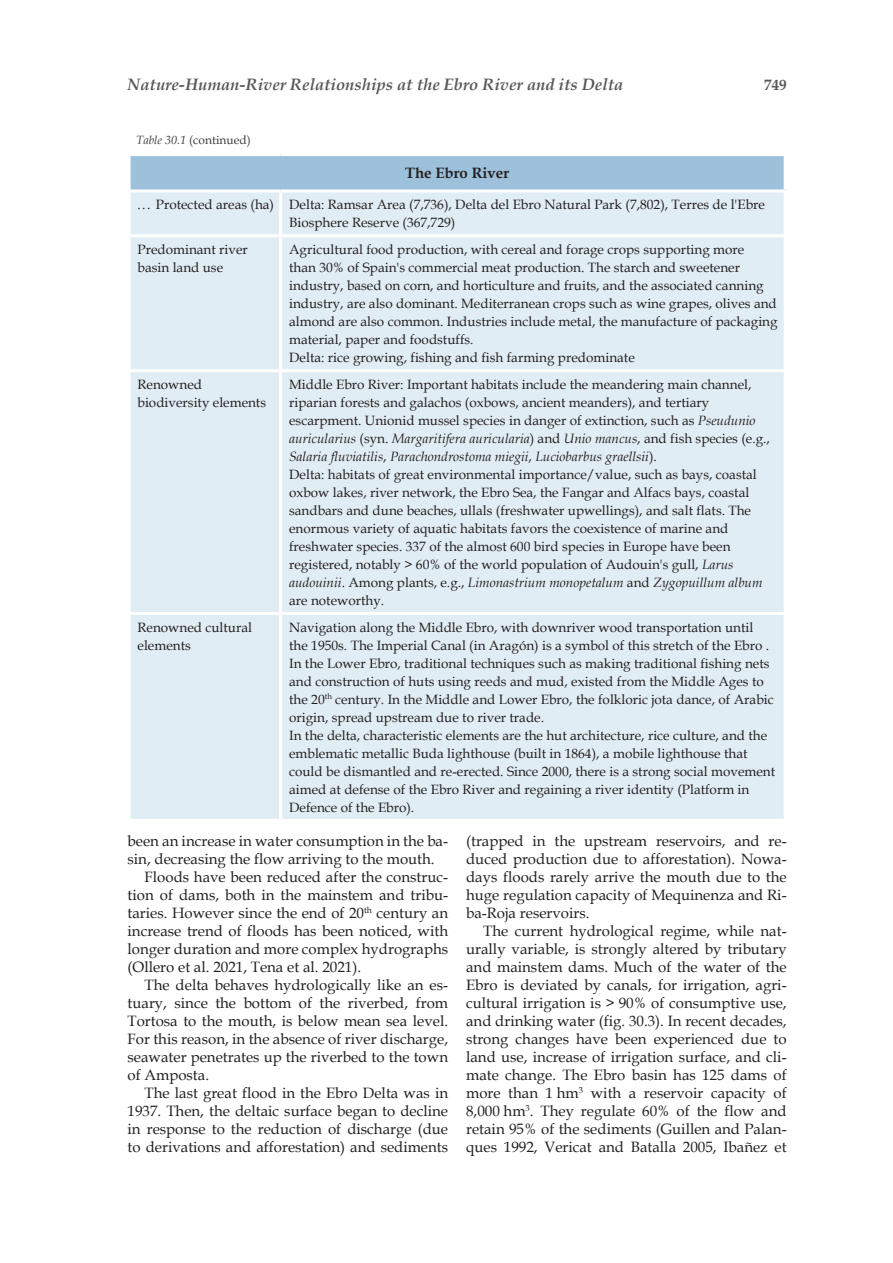
<style>
.page{position:relative;width:893px;height:1263px;background:#fff}
.page>*{position:absolute;margin:0;border:0;box-sizing:border-box;transform-origin:0 0}
.t1{font:italic 700 16.5px "Book Antiqua";color:#57585a}
.t2{font:15px/18px "Book Antiqua";color:#231f20;text-align:justify}
.t3{font:700 15px "Book Antiqua";color:#231f20}
.t4{font:700 15px "Book Antiqua";color:#57585a}
.t5{font:13.5px/18px "Book Antiqua";color:#231f20}
.t6{font:12px "Book Antiqua";color:#3e3e3f}
.s1{font-style:italic}
</style>
<div class="page">
<div style="left:129px;top:155px;width:656px;height:36px;background:#9dc0db"></div>
<div style="left:131px;top:192px;width:653px;height:627px;background:#e1edf4"></div>
<hr style="left:279px;top:192px;width:3px;height:42px;background:#fff">
<hr style="left:128px;top:234px;width:153px;height:3px;background:#fff">
<hr style="left:281px;top:234px;width:506px;height:3px;background:#fff">
<hr style="left:279px;top:237px;width:3px;height:132px;background:#fff">
<hr style="left:128px;top:369px;width:153px;height:3px;background:#fff">
<hr style="left:281px;top:369px;width:506px;height:3px;background:#fff">
<hr style="left:279px;top:372px;width:3px;height:240px;background:#fff">
<hr style="left:128px;top:612px;width:153px;height:3px;background:#fff">
<hr style="left:281px;top:612px;width:506px;height:3px;background:#fff">
<hr style="left:279px;top:615px;width:3px;height:204px;background:#fff">
<hr style="left:128px;top:153px;width:153px;height:3px;background:#fff">
<hr style="left:128px;top:156px;width:3px;height:33px;background:#fff">
<hr style="left:281px;top:153px;width:506px;height:3px;background:#fff">
<hr style="left:784px;top:156px;width:3px;height:33px;background:#fff">
<hr style="left:128px;top:189px;width:153px;height:3px;background:#fff">
<hr style="left:281px;top:189px;width:506px;height:3px;background:#fff">
<p class="t1" style="left:128px;top:73px;width:497px">Nature-Human-River Relationships at the Ebro River and its Delta</p>
<p class="t4" style="left:764px;top:75px;width:24px">749</p>
<p class="t6" style="left:136px;top:132px;width:116px"><span class="s1">Table 30.1</span> (continued)</p>
<p class="t3" style="left:405px;top:163px;width:106px">The Ebro River</p>
<p class="t5" style="left:289px;top:195px;width:477px;text-indent:-152px">... Protected areas (ha) Delta: Ramsar Area (7,736), Delta del Ebro Natural Park (7,802), Terres de l'Ebre<br>Biosphere Reserve (367,729)</p>
<p class="t5" style="left:138px;top:240px;width:112px">Predominant river basin land use</p>
<p class="t5" style="left:289px;top:240px;width:490px">Agricultural food production, with cereal and forage crops supporting more<br>than 30% of Spain's commercial meat production. The starch and sweetener industry, based on corn, and horticulture and fruits, and the associated canning industry, are also dominant. Mediterranean crops such as wine grapes, olives and almond are also common. Industries include metal, the manufacture of packaging material, paper and foodstuffs.<br>Delta: rice growing, fishing and fish farming predominate</p>
<p class="t5" style="left:138px;top:375px;width:130px">Renowned biodiversity elements</p>
<p class="t5" style="left:289px;top:375px;width:482px">Middle Ebro River: Important habitats include the meandering main channel, riparian forests and galachos (oxbows, ancient meanders), and tertiary escarpment. Unionid mussel species in danger of extinction, such as <span class="s1">Pseudunio auricularius</span> (syn. <span class="s1">Margaritifera auricularia</span>) and <span class="s1">Unio mancus</span>, and fish species (e.g., <span class="s1">Salaria fluviatilis</span>, <span class="s1">Parachondrostoma miegii</span>, <span class="s1">Luciobarbus graellsii</span>).<br>Delta: habitats of great environmental importance/value, such as bays, coastal oxbow lakes, river network, the Ebro Sea, the Fangar and Alfacs bays, coastal sandbars and dune beaches, ullals (freshwater upwellings), and salt flats. The enormous variety of aquatic habitats favors the coexistence of marine and freshwater species. 337 of the almost 600 bird species in Europe have been registered, notably &gt; 60% of the world population of Audouin's gull, <span class="s1">Larus audouinii</span>. Among plants, e.g., <span class="s1">Limonastrium monopetalum</span> and <span class="s1">Zygopuillum album </span>are noteworthy.</p>
<p class="t5" style="left:138px;top:618px;width:116px">Renowned cultural elements</p>
<p class="t5" style="left:289px;top:618px;width:488px">Navigation along the Middle Ebro, with downriver wood transportation until the 1950s. The Imperial Canal (in Aragón) is a symbol of this stretch of the Ebro .<br>In the Lower Ebro, traditional techniques such as making traditional fishing nets and construction of huts using reeds and mud, existed from the Middle Ages to the 20<sup>th</sup> century. In the Middle and Lower Ebro, the folkloric jota dance, of Arabic origin, spread upstream due to river trade.<br>In the delta, characteristic elements are the hut architecture, rice culture, and the emblematic metallic Buda lighthouse (built in 1864), a mobile lighthouse that could be dismantled and re-erected. Since 2000, there is a strong social movement aimed at defense of the Ebro River and regaining a river identity (Platform in Defence of the Ebro).</p>
<p class="t2" style="left:128px;top:832px;width:322px">been an increase in water consumption in the ba-</p>
<p class="t2" style="left:128px;top:850px;width:309px">sin, decreasing the flow arriving to the mouth.</p>
<p class="t2" style="left:145px;top:868px;width:305px">Floods have been reduced after the construc-</p>
<p class="t2" style="left:128px;top:886px;width:322px">tion of dams, both in the mainstem and tribu-</p>
<p class="t2" style="left:128px;top:904px;width:322px">taries. However since the end of 20<sup>th</sup> century an</p>
<p class="t2" style="left:128px;top:922px;width:322px">increase trend of floods has been noticed, with</p>
<p class="t2" style="left:128px;top:940px;width:322px">longer duration and more complex hydrographs</p>
<p class="t2" style="left:128px;top:958px;width:235px">(Ollero et al. 2021, Tena et al. 2021).</p>
<p class="t2" style="left:145px;top:976px;width:305px">The delta behaves hydrologically like an es-</p>
<p class="t2" style="left:128px;top:994px;width:322px">tuary, since the bottom of the riverbed, from</p>
<p class="t2" style="left:128px;top:1012px;width:322px">Tortosa to the mouth, is below mean sea level.</p>
<p class="t2" style="left:128px;top:1030px;width:322px">For this reason, in the absence of river discharge,</p>
<p class="t2" style="left:128px;top:1048px;width:322px">seawater penetrates up the riverbed to the town</p>
<p class="t2" style="left:128px;top:1066px;width:83px">of Amposta.</p>
<p class="t2" style="left:145px;top:1084px;width:305px">The last great flood in the Ebro Delta was in</p>
<p class="t2" style="left:128px;top:1102px;width:322px">1937. Then, the deltaic surface began to decline</p>
<p class="t2" style="left:128px;top:1120px;width:322px">in response to the reduction of discharge (due</p>
<p class="t2" style="left:128px;top:1138px;width:322px">to derivations and afforestation) and sediments</p>
<p class="t2" style="left:466px;top:832px;width:322px">(trapped in the upstream reservoirs, and re&shy;duced production due to afforestation). Nowa&shy;days floods rarely arrive the mouth due to the huge regulation capacity of Mequinenza and Ri&shy;ba-Roja reservoirs.</p>
<p class="t2" style="left:466px;top:922px;width:322px;text-indent:17px">The current hydrological regime, while nat&shy;urally variable, is strongly altered by tributary and mainstem dams. Much of the water of the Ebro is deviated by canals, for irrigation, agri&shy;cultural irrigation is &gt; 90% of consumptive use, and drinking water (fig. 30.3). In recent decades, strong changes have been experienced due to land use, increase of irrigation surface, and cli&shy;mate change. The Ebro basin has 125 dams of more than 1 hm<sup>3</sup> with a reservoir capacity of 8,000 hm<sup>3</sup>. They regulate 60% of the flow and retain 95% of the sediments (Guillen and Palan&shy;ques 1992, Vericat and Batalla 2005, Ibañez et</p>
</div>
